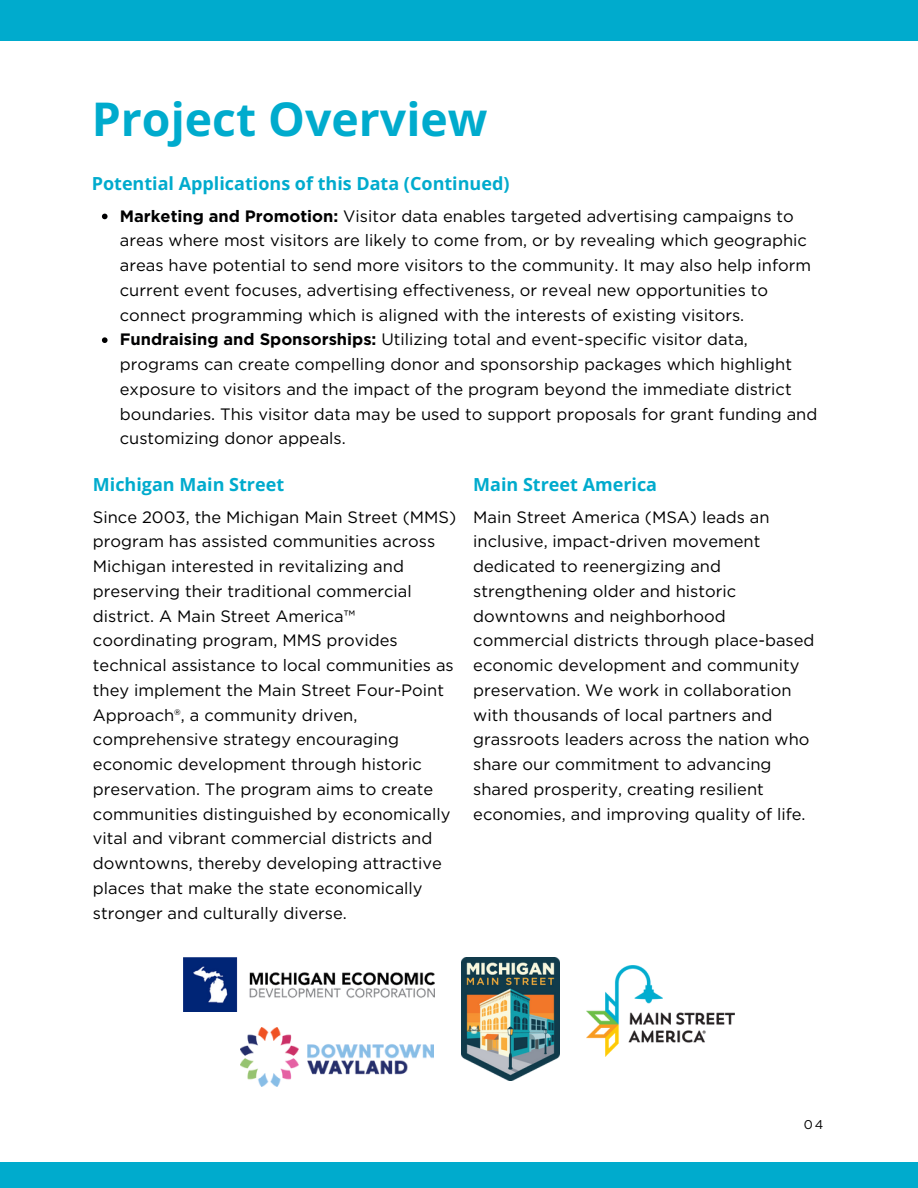
<style>
.page{position:relative;width:918px;height:1188px;background:#fff}
.page>*{position:absolute;margin:0;border:0;box-sizing:border-box;transform-origin:0 0}
.t1{font:700 46.35px "Open Sans";color:#00abcd}
.t2{font:700 18px "Open Sans";color:#00abcd}
.t3{font:16.5px/24.8px "Gotham";color:#000001}
.t4{font:12.75px "Gotham";color:#000001}
.s1{font-weight:700}
</style>
<div class="page">
<div style="left:0;top:0;width:918px;height:41px;background:#00abcd"></div>
<div style="left:0;top:1162px;width:918px;height:26px;background:#00abcd"></div>
<img style="left:461px;top:958px;width:98px;height:122px">
<img style="left:184px;top:958px;width:251px;height:54px">
<img style="left:586px;top:966px;width:149px;height:91px">
<img style="left:240px;top:1028px;width:194px;height:58px">
<svg style="left:102px;top:214px;width:6px;height:5px"></svg>
<svg style="left:102px;top:337px;width:6px;height:6px"></svg>
<h2 class="t1" style="left:92px;top:87px;width:397px">Project Overview</h2>
<p class="t2" style="left:92px;top:170px;width:419px">Potential Applications of this Data (Continued)</p>
<p class="t3" style="left:120px;top:203px;width:693px"><span class="s1">Marketing and Promotion:</span> Visitor data enables targeted advertising campaigns to areas where most visitors are likely to come from, or by revealing which geographic areas have potential to send more visitors to the community. It may also help inform current event focuses, advertising effectiveness, or reveal new opportunities to connect programming which is aligned with the interests of existing visitors.</p>
<p class="t3" style="left:120px;top:327px;width:699px"><span class="s1">Fundraising and Sponsorships:</span> Utilizing total and event-specific visitor data, programs can create compelling donor and sponsorship packages which highlight exposure to visitors and the impact of the program beyond the immediate district boundaries. This visitor data may be used to support proposals for grant funding and customizing donor appeals.</p>
<p class="t2" style="left:93px;top:471px;width:193px">Michigan Main Street</p>
<h2 class="t3" style="left:93px;top:504px;width:365px">Since 2003, the Michigan Main Street (MMS) program has assisted communities across Michigan interested in revitalizing and preserving their traditional commercial district. A Main Street America™ coordinating program, MMS provides technical assistance to local communities as they implement the Main Street Four-Point Approach®, a community driven, comprehensive strategy encouraging economic development through historic preservation. The program aims to create communities distinguished by economically vital and vibrant commercial districts and downtowns, thereby developing attractive places that make the state economically stronger and culturally diverse.</h2>
<p class="t2" style="left:473px;top:471px;width:185px">Main Street America</p>
<p class="t3" style="left:473px;top:504px;width:343px">Main Street America (MSA) leads an inclusive, impact-driven movement dedicated to reenergizing and strengthening older and historic downtowns and neighborhood commercial districts through place-based economic development and community preservation. We work in collaboration with thousands of local partners and grassroots leaders across the nation who share our commitment to advancing shared prosperity, creating resilient economies, and improving quality of life.</p>
<p class="t4" style="left:804px;top:1117px;width:21px">04</p>
</div>
